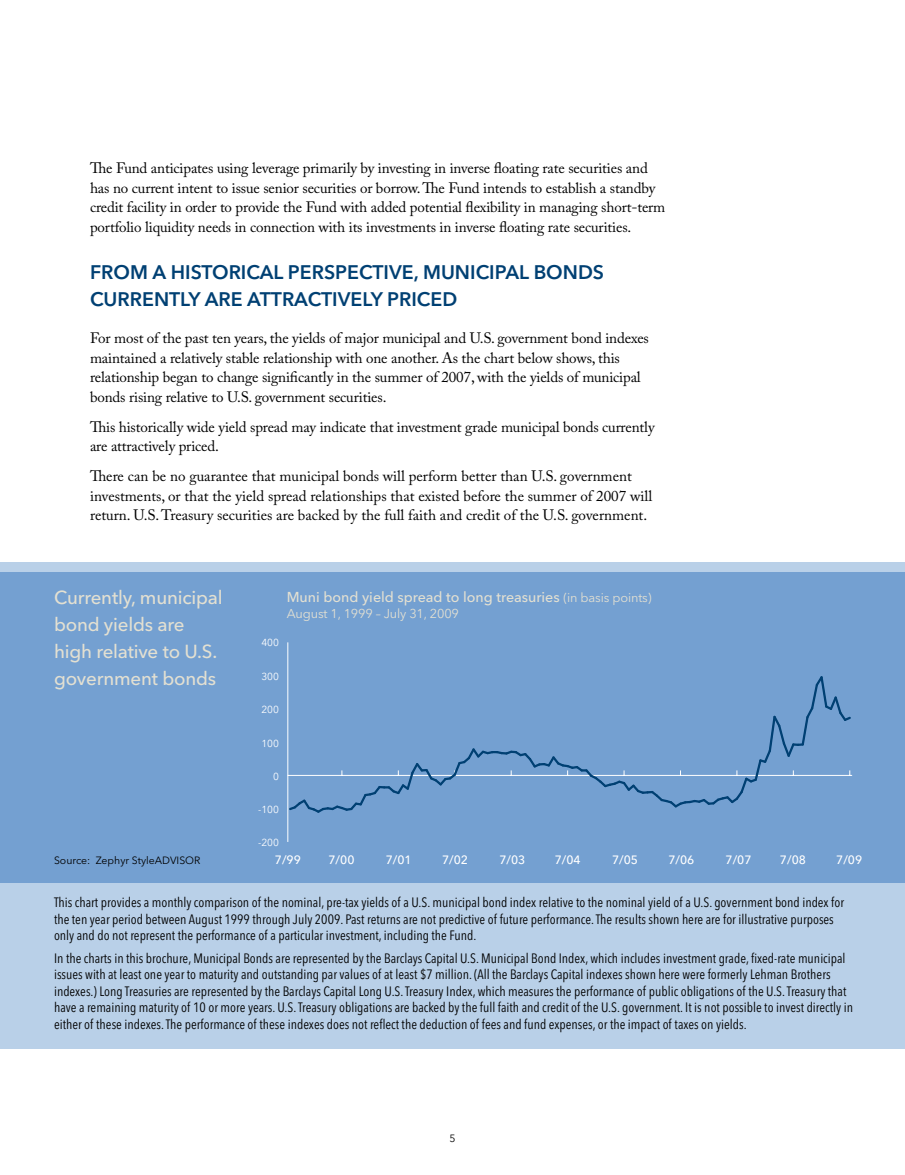
<style>
.page{position:relative;width:905px;height:1175px;background:#fff}
.page>*{position:absolute;margin:0;border:0;box-sizing:border-box;transform-origin:0 0}
.t1{font:600 19.5px/27px "Avenir Next LT Pro";color:#004073}
.t2{font:500 18.75px/27px "Avenir Next LT Pro";letter-spacing:-.01em;color:#e3e0d1}
.t3{font:15px/19.5px "Adobe Caslon Pro";letter-spacing:-.01em;color:#000}
.t4{font:500 14.25px "Avenir Next LT Pro";color:#e3e0d1}
.t5{font:condensed 13.5px/16.5px "Avenir Next LT Pro";color:#000}
.t6{font:12.75px "Avenir Next LT Pro";letter-spacing:-.01em;color:#e3e0d1}
.t7{font:500 12px "Avenir Next LT Pro";color:#fff}
.t8{font:10.5px "Avenir Next LT Pro";color:#000}
.t9{font:10.2px "Avenir Next LT Pro";color:#fff}
.s1{font-weight:400;font-size:12.75px}
</style>
<div class="page">
<div style="left:0;top:562px;width:904px;height:486px;background:#b9d0e8"></div>
<div style="left:0;top:572px;width:904px;height:310px;background:#74a0d1"></div>
<hr style="left:287px;top:642px;width:1px;height:200px;background:#fff">
<svg style="left:287px;top:674px;width:565px;height:140px"></svg>
<p class="t3" style="left:90px;top:158px;width:577px">The Fund anticipates using leverage primarily by investing in inverse floating rate securities and has no current intent to issue senior securities or borrow. The Fund intends to establish a standby credit facility in order to provide the Fund with added potential flexibility in managing short-term portfolio liquidity needs in connection with its investments in inverse floating rate securities.</p>
<h1 class="t1" style="left:90px;top:258px;width:515px">FROM A H ISTORICAL PERSPECTIVE, MUN ICIPAL BONDS<br>CURRENTLY ARE ATTRACTIVELY PRICED</h1>
<p class="t3" style="left:90px;top:328px;width:560px">For most of the past ten years, the yields of major municipal and U.S. government bond indexes maintained a relatively stable relationship with one another. As the chart below shows, this relationship began to change significantly in the summer of 2007, with the yields of municipal bonds rising relative to U.S. government securities.</p>
<p class="t3" style="left:90px;top:417px;width:566px">This historically wide yield spread may indicate that investment grade municipal bonds currently are attractively priced.</p>
<p class="t3" style="left:90px;top:466px;width:563px">There can be no guarantee that municipal bonds will perform better than U.S. government investments, or that the yield spread relationships that existed before the summer of 2007 will return. U.S. Treasury securities are backed by the full faith and credit of the U.S. government.</p>
<h2 class="t2" style="left:54px;top:584px;width:170px">Currently, municipal bond yields are high relative to U.S. government bonds</h2>
<p class="t4" style="left:287px;top:588px;width:366px">Muni bond yield spread to long treasuries <span class="s1">(in basis points)</span></p>
<p class="t6" style="left:287px;top:606px;width:174px">August 1, 1999 – July 31, 2009</p>
<p class="t9" style="left:261px;top:636px;width:19px">400</p>
<p class="t9" style="left:261px;top:670px;width:19px">300</p>
<p class="t9" style="left:261px;top:703px;width:19px">200</p>
<p class="t9" style="left:261px;top:737px;width:19px">100</p>
<p class="t9" style="left:273px;top:770px;width:7px">0</p>
<p class="t9" style="left:258px;top:803px;width:22px">-100</p>
<p class="t9" style="left:258px;top:836px;width:22px">-200</p>
<p class="t8" style="left:54px;top:853px;width:130px">Source: Zephyr StyleADVISOR</p>
<p class="t7" style="left:275px;top:852px;width:27px">7/99</p>
<p class="t7" style="left:328px;top:852px;width:27px">7/00</p>
<p class="t7" style="left:386px;top:852px;width:27px">7/01</p>
<p class="t7" style="left:442px;top:852px;width:27px">7/02</p>
<p class="t7" style="left:499px;top:852px;width:27px">7/03</p>
<p class="t7" style="left:554px;top:852px;width:27px">7/04</p>
<p class="t7" style="left:612px;top:852px;width:27px">7/05</p>
<p class="t7" style="left:668px;top:852px;width:27px">7/06</p>
<p class="t7" style="left:725px;top:852px;width:27px">7/07</p>
<p class="t7" style="left:780px;top:852px;width:27px">7/08</p>
<p class="t7" style="left:836px;top:852px;width:27px">7/09</p>
<p class="t5" style="left:54px;top:894px;width:791px">This chart provides a monthly comparison of the nominal, pre-tax yields of a U.S. municipal bond index relative to the nominal yield of a U.S. government bond index for the ten year period between August 1999 through July 2009. Past returns are not predictive of future performance. The results shown here are for illustrative purposes only and do not represent the performance of a particular investment, including the Fund.</p>
<p class="t5" style="left:54px;top:949px;width:800px">In the charts in this brochure, Municipal Bonds are represented by the Barclays Capital U.S. Municipal Bond Index, which includes investment grade, fixed-rate municipal issues with at least one year to maturity and outstanding par values of at least $7 million. (All the Barclays Capital indexes shown here were formerly Lehman Brothers indexes.) Long Treasuries are represented by the Barclays Capital Long U.S. Treasury Index, which measures the performance of public obligations of the U.S. Treasury that have a remaining maturity of 10 or more years. U.S. Treasury obligations are backed by the full faith and credit of the U.S. government. It is not possible to invest directly in either of these indexes. The performance of these indexes does not reflect the deduction of fees and fund expenses, or the impact of taxes on yields.</p>
</div>
